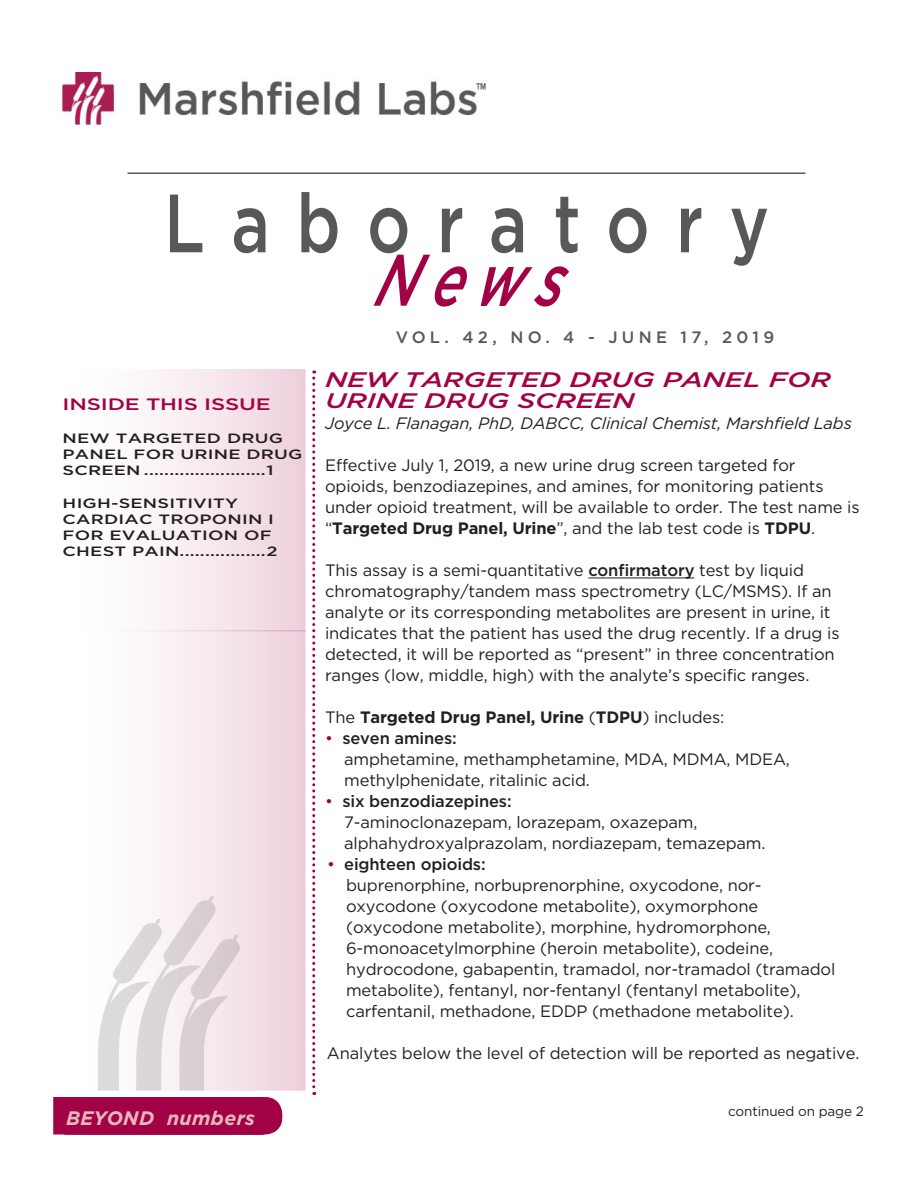
<style>
.page{position:relative;width:918px;height:1188px;background:#fff}
.page>*{position:absolute;margin:0;border:0;box-sizing:border-box;transform-origin:0 0}
.t1{font:500 82.5px "Gotham";letter-spacing:.4em;color:#57585a;scale:.8 1}
.t2{font:italic 500 72.9px "Gotham";color:#a30146;scale:.74 1}
.t3{font:italic 500 21px/21px "Gotham";letter-spacing:-.01em;color:#a30146;scale:1.35 1}
.t4{font:italic 700 19.5px "Gotham";letter-spacing:.02em;color:#e3b9bd}
.Body{font:16.5px/21px "Gotham";letter-spacing:-.01em;color:#231f20}
.t5{font:italic 16.5px "Gotham";letter-spacing:-.01em;color:#231f20}
.Body-2{font:700 16.5px "Gotham";letter-spacing:-.01em;color:#231f20}
.t6{font:500 16.5px "Gotham";letter-spacing:.26em;color:#57585a}
.t7{font:500 16.5px "Gotham";letter-spacing:-.01em;color:#a30146;scale:1.35 1}
.t8{font:500 13.5px/16.2px "Gotham";letter-spacing:.01em;color:#231f20;scale:1.35 1}
.t9{font:13.5px "Gotham";letter-spacing:-.01em;color:#231f20}
.s1{font-weight:700}
.s2{font-weight:500}
.s3{font-weight:400}
.s4{color:#a30146}
</style>
<div class="page">
<div style="left:56px;top:369px;width:250px;height:263px;background:linear-gradient(to right,#fff,#efd3df)"></div>
<img style="left:63px;top:72px;width:423px;height:52px">
<div style="left:63px;top:630px;width:243px;height:461px;background:linear-gradient(to right,#fff,#efd3df)"></div>
<div style="left:53px;top:1097px;width:211px;height:38px;background:#a30146;border:2px solid #a30146"></div>
<div style="left:72px;top:1098px;width:210px;height:36px;background:#a30146;border-radius:16px"></div>
<div style="left:71px;top:1097px;width:211px;height:38px;border:2px solid #a30146;border-radius:16px"></div>
<div style="left:65px;top:1108px;width:197px;height:26px;background:#a30146"></div>
<div style="left:65px;top:1108px;width:198px;height:27px;border:2px solid #a30146"></div>
<hr style="left:128px;top:172px;width:678px;height:2px;background:#57585a">
<svg style="left:95px;top:896px;width:145px;height:195px"></svg>
<hr style="left:588px;top:578px;width:106px;height:1px;background:#231f20">
<svg style="left:312px;top:370px;width:3px;height:725px"></svg>
<p class="t1" style="left:164px;top:169px;width:758px">Laboratory</p>
<p class="t2" style="left:373px;top:232px;width:289px">News</p>
<p class="t6" style="left:396px;top:327px;width:380px">VOL. 42, NO. 4 - JUNE 17, 2019</p>
<p class="t7" style="left:63px;top:394px;width:156px">INSIDE THIS ISSUE</p>
<p class="t8" style="left:63px;top:430px;width:179px">NEW TARGETED DRUG<br>PANEL FOR URINE DRUG<br>SCREEN ........................1</p>
<p class="t8" style="left:63px;top:494px;width:161px">HIGH-SENSITIVITY<br>CARDIAC TROPONIN I<br>FOR EVALUATION OF<br>CHEST PAIN.................2</p>
<p class="t3" style="left:325px;top:369px;width:376px">NEW TARGETED DRUG PANEL FOR<br>URINE DRUG SCREEN</p>
<p class="t5" style="left:325px;top:413px;width:528px">Joyce L. Flanagan, PhD, DABCC, Clinical Chemist, Marshfield Labs</p>
<p class="Body" style="left:325px;top:455px;width:536px">Effective July 1, 2019, a new urine drug screen targeted for opioids, benzodiazepines, and amines, for monitoring patients under opioid treatment, will be available to order. The test name is “<span class="s1">Targeted Drug Panel, Urine</span>”, and the lab test code is <span class="s1">TDPU</span>.</p>
<p class="Body" style="left:325px;top:560px;width:516px">This assay is a semi-quantitative <span class="s2">confirmatory</span> test by liquid chromatography/tandem mass spectrometry (LC/MSMS). If an analyte or its corresponding metabolites are present in urine, it indicates that the patient has used the drug recently. If a drug is detected, it will be reported as “present” in three concentration ranges (low, middle, high) with the analyte’s specific ranges.</p>
<p class="Body-2" style="left:325px;top:707px;width:401px"><span class="s3">The</span> Targeted Drug Panel, Urine <span class="s3">(</span>TDPU<span class="s3">) includes:</span></p>
<p class="Body" style="left:344px;top:728px;width:447px;text-indent:-19px"><span class="s4">•</span> <span class="s2">seven amines:<br></span>amphetamine, methamphetamine, MDA, MDMA, MDEA, methylphenidate, ritalinic acid.</p>
<p class="Body" style="left:344px;top:791px;width:423px;text-indent:-19px"><span class="s4">•</span> <span class="s2">six benzodiazepines:<br></span>7-aminoclonazepam, lorazepam, oxazepam, alphahydroxyalprazolam, nordiazepam, temazepam.</p>
<p class="Body" style="left:346px;top:854px;width:491px;text-indent:-19px"><span class="s4">•</span> <span class="s2">eighteen opioids:<br></span>buprenorphine, norbuprenorphine, oxycodone, nor&shy;oxycodone (oxycodone metabolite), oxymorphone (oxycodone metabolite), morphine, hydromorphone, 6-monoacetylmorphine (heroin metabolite), codeine, hydrocodone, gabapentin, tramadol, nor-tramadol (tramadol metabolite), fentanyl, nor-fentanyl (fentanyl metabolite), carfentanil, methadone, EDDP (methadone metabolite).</p>
<p class="Body" style="left:327px;top:1043px;width:534px">Analytes below the level of detection will be reported as negative.</p>
<p class="t4" style="left:66px;top:1105px;width:190px">BEYOND numbers</p>
<p class="t9" style="left:728px;top:1103px;width:137px">continued on page 2</p>
</div>
